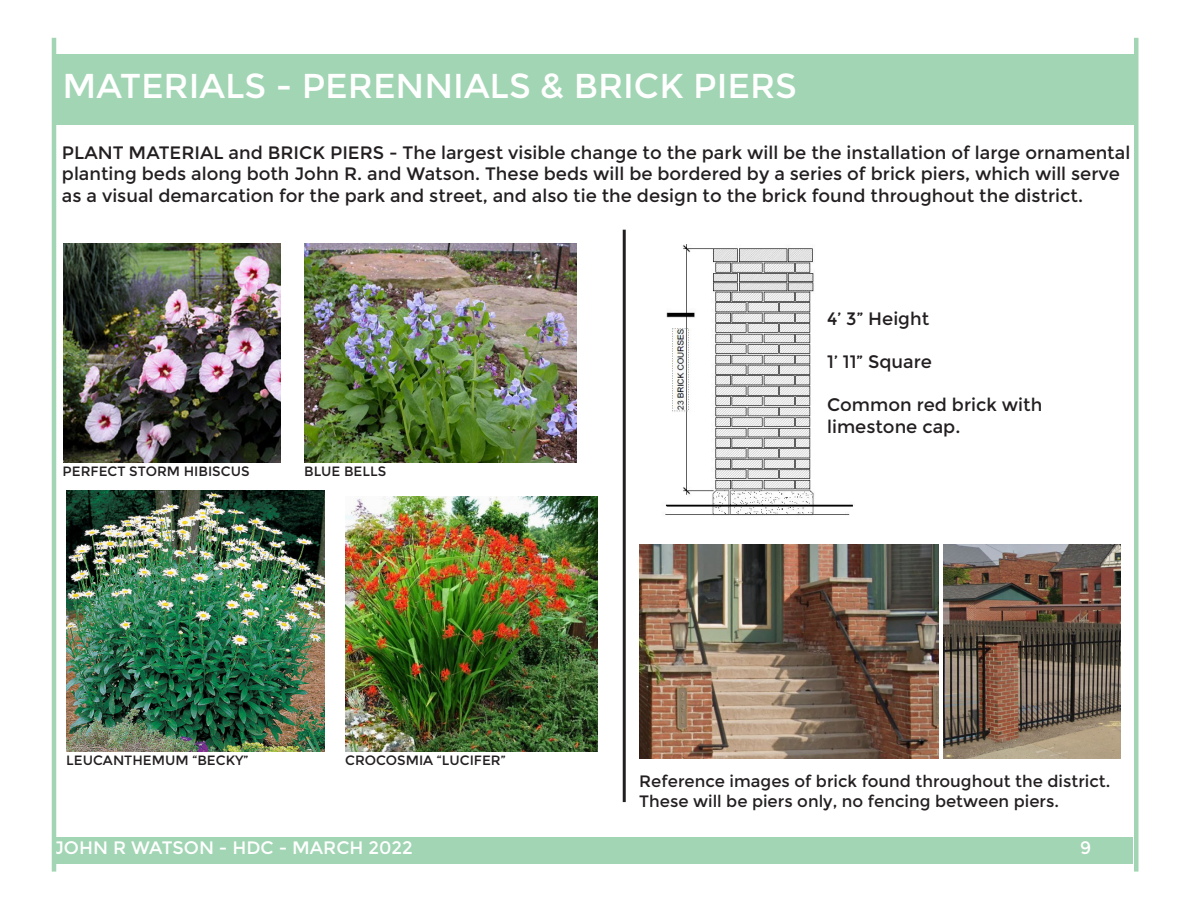
<style>
.page{position:relative;width:1188px;height:918px;background:#fff}
.page>*{position:absolute;margin:0;border:0;box-sizing:border-box;transform-origin:0 0}
.t1{font:34.5px "Montserrat";color:#fff}
.t2{font:18px/21.6px "Montserrat";color:#231f20}
.t3{font:18px "Montserrat";color:#fff}
.t4{font:16.5px "Montserrat";color:#231f20}
.t5{font:13.5px "Montserrat";color:#231f20}
</style>
<div class="page">
<div style="left:55px;top:837px;width:1078px;height:26px;background:#a2d5b4"></div>
<div style="left:54px;top:54px;width:1080px;height:70px;background:#a2d5b4"></div>
<hr style="left:52px;top:38px;width:4px;height:834px;background:#a2d5b4">
<hr style="left:1134px;top:38px;width:4px;height:834px;background:#a2d5b4">
<img style="left:63px;top:243px;width:217px;height:220px">
<img style="left:304px;top:243px;width:273px;height:220px">
<img style="left:67px;top:491px;width:257px;height:261px">
<img style="left:345px;top:497px;width:252px;height:255px">
<img style="left:665px;top:244px;width:188px;height:272px">
<img style="left:943px;top:544px;width:177px;height:214px">
<img style="left:639px;top:544px;width:299px;height:214px">
<hr style="left:623px;top:230px;width:3px;height:572px;background:#231f20">
<p class="t1" style="left:63px;top:66px;width:736px">MATERIALS - PERENNIALS &amp; BRICK PIERS</p>
<p class="t2" style="left:62px;top:142px;width:1070px">PLANT MATERIAL and BRICK PIERS - The largest visible change to the park will be the installation of large ornamental planting beds along both John R. and Watson. These beds will be bordered by a series of brick piers, which will serve as a visual demarcation for the park and street, and also tie the design to the brick found throughout the district.</p>
<p class="t5" style="left:63px;top:463px;width:188px">PERFECT STORM HIBISCUS</p>
<p class="t5" style="left:304px;top:463px;width:83px">BLUE BELLS</p>
<p class="t5" style="left:66px;top:752px;width:184px">LEUCANTHEMUM “BECKY”</p>
<p class="t5" style="left:345px;top:752px;width:162px">CROCOSMIA “LUCIFER”</p>
<p class="t2" style="left:827px;top:308px;width:104px">4’ 3” Height</p>
<p class="t2" style="left:827px;top:351px;width:106px">1’ 11” Square</p>
<p class="t2" style="left:827px;top:394px;width:217px">Common red brick with</p>
<p class="t2" style="left:827px;top:416px;width:135px">limestone cap.</p>
<p class="t4" style="left:639px;top:772px;width:473px">Reference images of brick found throughout the district.</p>
<p class="t4" style="left:639px;top:792px;width:421px">These will be piers only, no fencing between piers.</p>
<p class="t3" style="left:54px;top:838px;width:360px">JOHN R WATSON - HDC - MARCH 2022</p>
<p class="t3" style="left:1080px;top:838px;width:13px">9</p>
</div>
